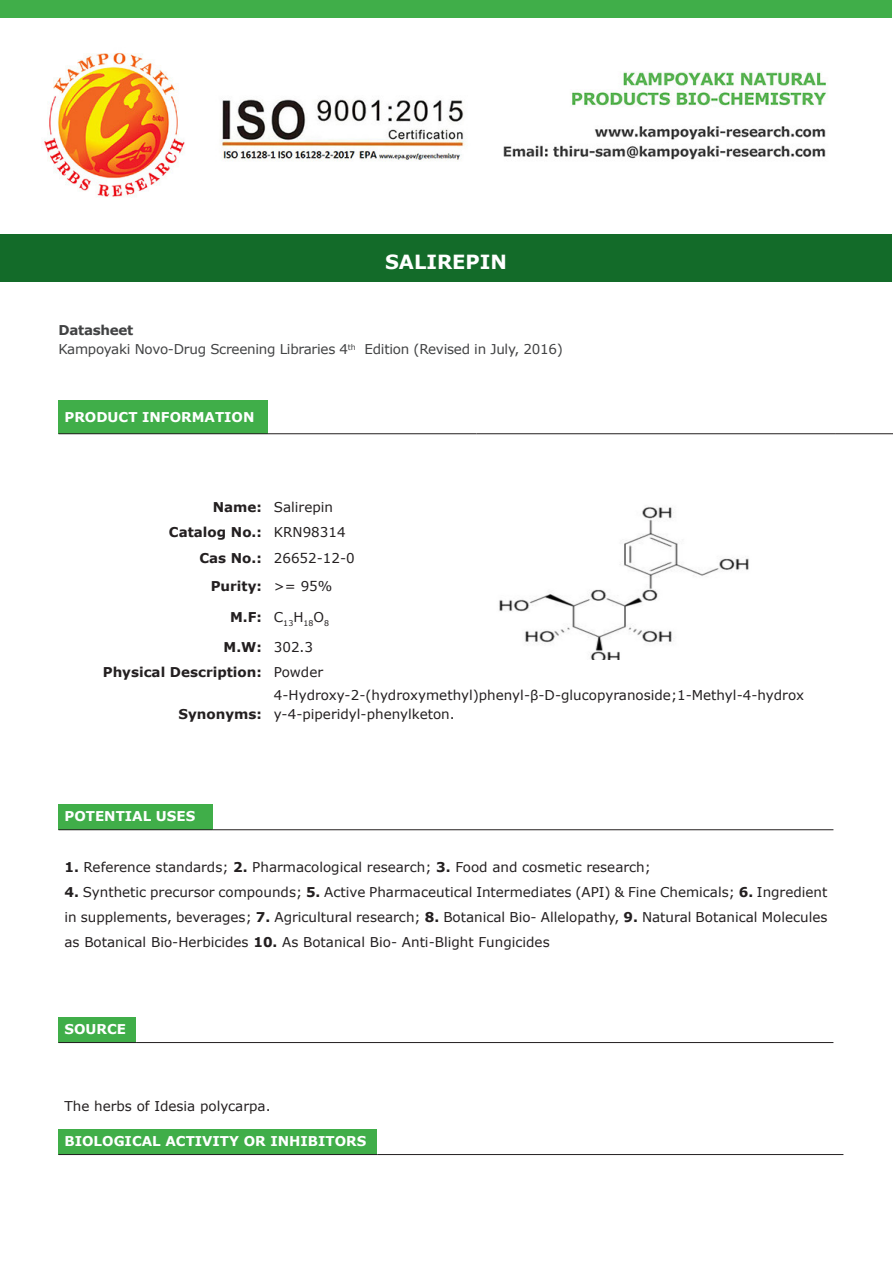
<style>
.page{position:relative;width:893px;height:1263px;background:#fff}
.page>*{position:absolute;margin:0;border:0;box-sizing:border-box;transform-origin:0 0}
.t1{font:700 19.5px "Verdana";color:#fff}
.t2{font:13.5px/25.2px "Verdana";color:#231f20}
.t3{font:700 13.5px "Verdana";color:#fff}
.t4{font:700 13.5px "Verdana";color:#231f20}
.t5{font:13.5px "Verdana";letter-spacing:-.02em;color:#414243}
.t6{font:700 13.5px "Verdana";letter-spacing:-.02em;color:#414243}
.t7{font:7.8px "Verdana";color:#231f20}
.s1{font-weight:700}
</style>
<div class="page">
<div style="left:0;top:0;width:892px;height:17px;background:#40ae49"></div>
<div style="left:1px;top:235px;width:891px;height:47px;background:#136b29"></div>
<div style="left:58px;top:400px;width:210px;height:34px;background:#40ae49"></div>
<hr style="left:58px;top:433px;width:210px;height:1px;background:#231f20">
<hr style="left:268px;top:433px;width:208px;height:1px;background:#231f20">
<hr style="left:476px;top:433px;width:359px;height:1px;background:#231f20">
<hr style="left:835px;top:433px;width:58px;height:1px;background:#231f20">
<img style="left:499px;top:506px;width:250px;height:153px">
<div style="left:58px;top:805px;width:155px;height:25px;background:#40ae49"></div>
<hr style="left:58px;top:829px;width:155px;height:1px;background:#231f20">
<hr style="left:213px;top:829px;width:620px;height:1px;background:#231f20">
<div style="left:58px;top:1017px;width:78px;height:25px;background:#40ae49"></div>
<hr style="left:58px;top:1042px;width:78px;height:1px;background:#231f20">
<hr style="left:136px;top:1042px;width:697px;height:1px;background:#231f20">
<div style="left:58px;top:1129px;width:319px;height:25px;background:#40ae49"></div>
<hr style="left:58px;top:1154px;width:319px;height:1px;background:#231f20">
<hr style="left:377px;top:1154px;width:466px;height:1px;background:#231f20">
<img style="left:43px;top:53px;width:784px;height:144px">
<p class="t1" style="left:385px;top:249px;width:124px">SALIREPIN</p>
<p class="t6" style="left:58px;top:321px;width:76px">Datasheet</p>
<p class="t5" style="left:58px;top:341px;width:506px">Kampoyaki Novo-Drug Screening Libraries 4<sup>th</sup> Edition (Revised in July, 2016)</p>
<p class="t3" style="left:64px;top:409px;width:192px">PRODUCT INFORMATION</p>
<p class="t4" style="left:213px;top:498px;width:51px">Name:</p>
<p class="t2" style="left:274px;top:494px;width:61px">Salirepin</p>
<p class="t4" style="left:169px;top:523px;width:94px">Catalog No.:</p>
<p class="t2" style="left:274px;top:520px;width:73px">KRN98314</p>
<p class="t4" style="left:199px;top:550px;width:64px">Cas No.:</p>
<p class="t2" style="left:274px;top:546px;width:82px">26652-12-0</p>
<p class="t4" style="left:211px;top:577px;width:53px">Purity:</p>
<p class="t2" style="left:274px;top:573px;width:60px">&gt;= 95%</p>
<p class="t4" style="left:230px;top:608px;width:33px">M.F:</p>
<p class="t7" style="left:274px;top:618px;width:57px"><sup>C</sup>13<sup>H</sup>18<sup>O</sup>8</p>
<p class="t4" style="left:224px;top:638px;width:40px">M.W:</p>
<p class="t2" style="left:274px;top:635px;width:41px">302.3</p>
<p class="t4" style="left:103px;top:663px;width:161px">Physical Description:</p>
<p class="t2" style="left:274px;top:659px;width:51px">Powder</p>
<p class="t4" style="left:178px;top:706px;width:85px">Synonyms:</p>
<p class="t2" style="left:274px;top:686px;width:532px;line-height:19.2px">4-Hydroxy-2-(hydroxymethyl)phenyl-β-D-glucopyranoside;1-Methyl-4-hydrox y-4-piperidyl-phenylketon.</p>
<p class="t3" style="left:64px;top:807px;width:132px">POTENTIAL USES</p>
<p class="t2" style="left:64px;top:854px;width:588px"><span class="s1">1.</span> Reference standards; <span class="s1">2.</span> Pharmacological research; <span class="s1">3.</span> Food and cosmetic research;</p>
<p class="t2" style="left:64px;top:879px;width:764px;text-align:justify"><span class="s1">4.</span> Synthetic precursor compounds; <span class="s1">5.</span> Active Pharmaceutical Intermediates (API) &amp; Fine Chemicals; <span class="s1">6.</span> Ingredient in supplements, beverages; <span class="s1">7.</span> Agricultural research; <span class="s1">8.</span> Botanical Bio- Allelopathy, <span class="s1">9.</span> Natural Botanical Molecules as Botanical Bio-Herbicides <span class="s1">10.</span> As Botanical Bio- Anti-Blight Fungicides</p>
<p class="t3" style="left:64px;top:1020px;width:63px">SOURCE</p>
<p class="t2" style="left:64px;top:1094px;width:208px">The herbs of Idesia polycarpa.</p>
<p class="t3" style="left:64px;top:1132px;width:303px">BIOLOGICAL ACTIVITY OR INHIBITORS</p>
</div>
